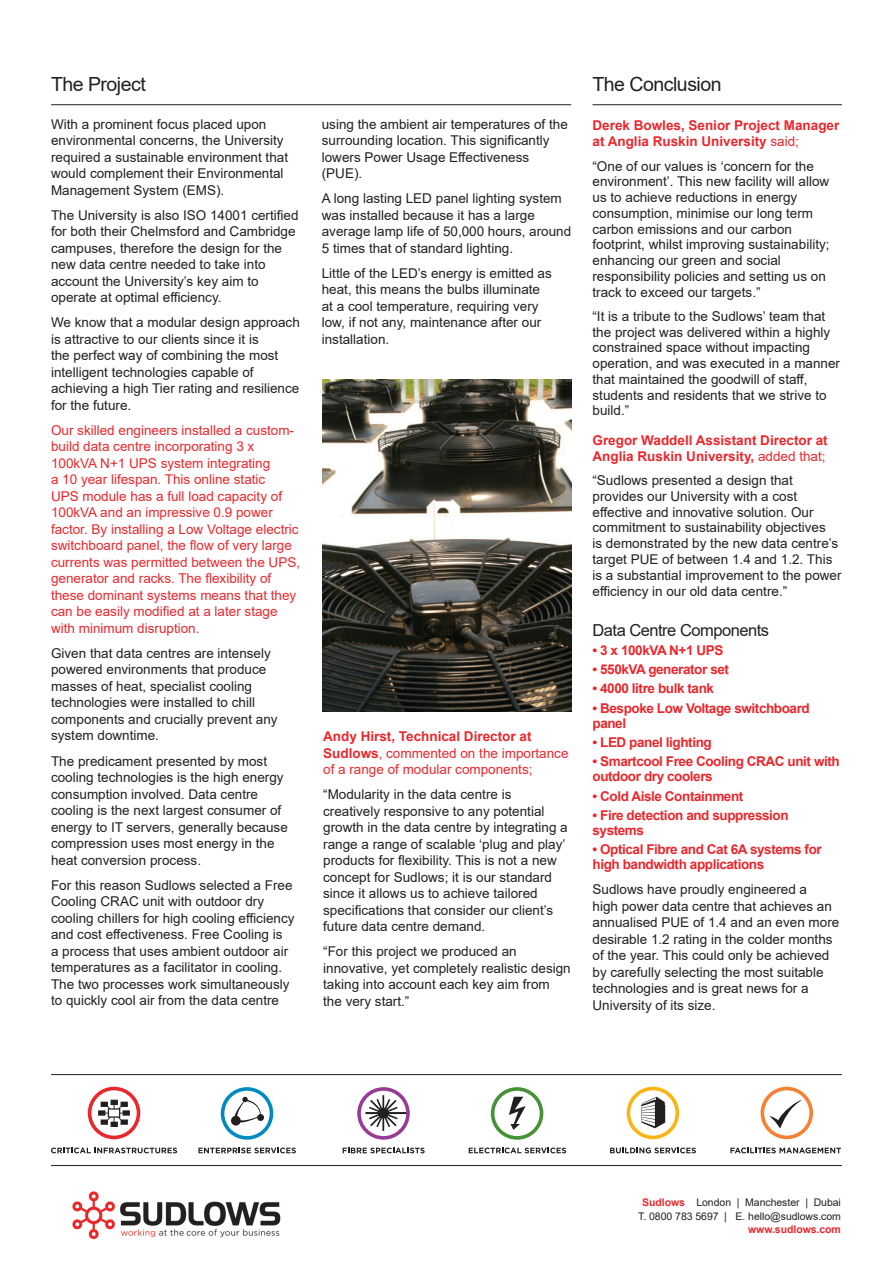
<style>
.page{position:relative;width:893px;height:1263px;background:#fff}
.page>*{position:absolute;margin:0;border:0;box-sizing:border-box;transform-origin:0 0}
.t1{font:19.5px "Arial";letter-spacing:-.025em;color:#231f20}
.BODY_COPY{font:16.5px "Arial";letter-spacing:-.03em;color:#231f20}
.BODY_COPY-2{font:13.5px/16.5px "Arial";color:#231f20}
.BODY_COPY-3{font:13.5px/16.5px "Arial";color:#e9282d}
.BODY_COPY-4{font:700 13.5px/15px "Arial";letter-spacing:-.03em;color:#e9282d}
.BODY_COPY-5{font:700 13.5px/15.8px "Arial";color:#e9282d}
.t2{font:10.5px/13.5px "Arial";letter-spacing:-.005em;color:#231f20;text-align:right}
.s1{font-weight:400}
.s2{font-weight:700}
.s3{font-weight:700;color:#e9282d}
</style>
<div class="page">
<hr style="left:51px;top:104px;width:520px;height:1px;background:#231f20">
<hr style="left:592px;top:104px;width:250px;height:1px;background:#231f20">
<img style="left:322px;top:379px;width:249px;height:332px">
<hr style="left:51px;top:1165px;width:791px;height:1px;background:#231f20">
<hr style="left:51px;top:1074px;width:791px;height:1px;background:#231f20">
<img style="left:72px;top:1191px;width:209px;height:49px">
<svg style="left:51px;top:1147px;width:126px;height:6px"></svg>
<svg style="left:491px;top:1087px;width:52px;height:53px"></svg>
<svg style="left:221px;top:1087px;width:52px;height:53px"></svg>
<svg style="left:761px;top:1087px;width:52px;height:52px"></svg>
<svg style="left:627px;top:1087px;width:52px;height:52px"></svg>
<svg style="left:357px;top:1087px;width:53px;height:53px"></svg>
<svg style="left:88px;top:1087px;width:52px;height:52px"></svg>
<svg style="left:198px;top:1147px;width:98px;height:6px"></svg>
<svg style="left:343px;top:1147px;width:82px;height:6px"></svg>
<svg style="left:469px;top:1147px;width:97px;height:6px"></svg>
<svg style="left:610px;top:1147px;width:86px;height:6px"></svg>
<svg style="left:730px;top:1147px;width:111px;height:6px"></svg>
<p class="t1" style="left:51px;top:70px;width:96px">The Project</p>
<p class="t1" style="left:592px;top:70px;width:131px">The Conclusion</p>
<p class="BODY_COPY-2" style="left:51px;top:116px;width:239px">With a prominent focus placed upon environmental concerns, the University required a sustainable environment that would complement their Environmental Management System (EMS).</p>
<p class="BODY_COPY-2" style="left:51px;top:207px;width:249px">The University is also ISO 14001 certified for both their Chelmsford and Cambridge campuses, therefore the design for the new data centre needed to take into account the University’s key aim to operate at optimal efficiency.</p>
<p class="BODY_COPY-2" style="left:51px;top:314px;width:250px">We know that a modular design approach is attractive to our clients since it is<br>the perfect way of combining the most intelligent technologies capable of achieving a high Tier rating and resilience for the future.</p>
<p class="BODY_COPY-3" style="left:51px;top:422px;width:251px">Our skilled engineers installed a custom&shy;build data centre incorporating 3 x 100kVA N+1 UPS system integrating<br>a 10 year lifespan. This online static<br>UPS module has a full load capacity of 100kVA and an impressive 0.9 power factor. By installing a Low Voltage electric switchboard panel, the flow of very large currents was permitted between the UPS, generator and racks. The flexibility of these dominant systems means that they can be easily modified at a later stage with minimum disruption.</p>
<p class="BODY_COPY-2" style="left:51px;top:645px;width:228px">Given that data centres are intensely powered environments that produce masses of heat, specialist cooling technologies were installed to chill components and crucially prevent any system downtime.</p>
<p class="BODY_COPY-2" style="left:51px;top:752px;width:238px">The predicament presented by most cooling technologies is the high energy consumption involved. Data centre cooling is the next largest consumer of energy to IT servers, generally because compression uses most energy in the heat conversion process.</p>
<p class="BODY_COPY-2" style="left:51px;top:876px;width:245px">For this reason Sudlows selected a Free Cooling CRAC unit with outdoor dry cooling chillers for high cooling efficiency and cost effectiveness. Free Cooling is<br>a process that uses ambient outdoor air temperatures as a facilitator in cooling.<br>The two processes work simultaneously to quickly cool air from the data centre</p>
<p class="BODY_COPY-2" style="left:322px;top:116px;width:248px">using the ambient air temperatures of the surrounding location. This significantly lowers Power Usage Effectiveness (PUE).</p>
<p class="BODY_COPY-2" style="left:322px;top:190px;width:251px">A long lasting LED panel lighting system was installed because it has a large average lamp life of 50,000 hours, around 5 times that of standard lighting.</p>
<p class="BODY_COPY-2" style="left:322px;top:265px;width:232px">Little of the LED’s energy is emitted as heat, this means the bulbs illuminate at a cool temperature, requiring very low, if not any, maintenance after our installation.</p>
<p class="BODY_COPY-5" style="left:592px;top:117px;width:248px;line-height:16.5px">Derek Bowles, Senior Project Manager at Anglia Ruskin University <span class="s1">said;</span></p>
<p class="BODY_COPY-2" style="left:592px;top:158px;width:239px;line-height:15.8px">“One of our values is ‘concern for the environment’. This new facility will allow us to achieve reductions in energy consumption, minimise our long term carbon emissions and our carbon footprint, whilst improving sustainability; enhancing our green and social responsibility policies and setting us on track to exceed our targets.”</p>
<p class="BODY_COPY-2" style="left:592px;top:308px;width:249px;line-height:15.8px">“It is a tribute to the Sudlows’ team that the project was delivered within a highly constrained space without impacting operation, and was executed in a manner that maintained the goodwill of staff, students and residents that we strive to build.”</p>
<p class="BODY_COPY-5" style="left:592px;top:432px;width:237px">Gregor Waddell Assistant Director at<br>Anglia Ruskin University, <span class="s1">added that;</span></p>
<p class="BODY_COPY-2" style="left:592px;top:472px;width:251px;line-height:15.9px">“Sudlows presented a design that provides our University with a cost effective and innovative solution. Our commitment to sustainability objectives<br>is demonstrated by the new data centre’s target PUE of between 1.4 and 1.2. This is a substantial improvement to the power efficiency in our old data centre.”</p>
<p class="BODY_COPY" style="left:592px;top:618px;width:178px">Data Centre Components</p>
<p class="BODY_COPY-4" style="left:592px;top:643px;width:132px">• 3 x 100kVA N+1 UPS</p>
<p class="BODY_COPY-4" style="left:592px;top:662px;width:138px">• 550kVA generator set</p>
<p class="BODY_COPY-4" style="left:592px;top:681px;width:123px">• 4000 litre bulk tank</p>
<p class="BODY_COPY-4" style="left:592px;top:701px;width:219px">• Bespoke Low Voltage switchboard panel</p>
<p class="BODY_COPY-4" style="left:592px;top:735px;width:121px">• LED panel lighting</p>
<p class="BODY_COPY-4" style="left:592px;top:754px;width:249px">• Smartcool Free Cooling CRAC unit with outdoor dry coolers</p>
<p class="BODY_COPY-4" style="left:592px;top:788px;width:152px">• Cold Aisle Containment</p>
<p class="BODY_COPY-4" style="left:592px;top:808px;width:198px">• Fire detection and suppression systems</p>
<p class="BODY_COPY-4" style="left:592px;top:842px;width:231px">• Optical Fibre and Cat 6A systems for high bandwidth applications</p>
<p class="BODY_COPY-2" style="left:592px;top:881px;width:248px">Sudlows have proudly engineered a<br>high power data centre that achieves an annualised PUE of 1.4 and an even more desirable 1.2 rating in the colder months of the year. This could only be achieved by carefully selecting the most suitable technologies and is great news for a University of its size.</p>
<p class="BODY_COPY-3" style="left:323px;top:728px;width:247px"><span class="s2">Andy Hirst, Technical Director at<br>Sudlows</span>, commented on the importance of a range of modular components;</p>
<p class="BODY_COPY-2" style="left:323px;top:786px;width:246px">“Modularity in the data centre is creatively responsive to any potential growth in the data centre by integrating a range a range of scalable ‘plug and play’ products for flexibility. This is not a new concept for Sudlows; it is our standard since it allows us to achieve tailored specifications that consider our client’s future data centre demand.</p>
<p class="BODY_COPY-2" style="left:323px;top:943px;width:249px">“For this project we produced an innovative, yet completely realistic design taking into account each key aim from the very start.”</p>
<p class="t2" style="left:642px;top:1196px;width:200px"><span class="s3">Sudlows</span> London | Manchester | Dubai</p>
<p class="t2" style="left:638px;top:1209px;width:204px">T. 0800 783 5697 | E. hello@sudlows.com <span class="s3">www.sudlows.com</span></p>
</div>
